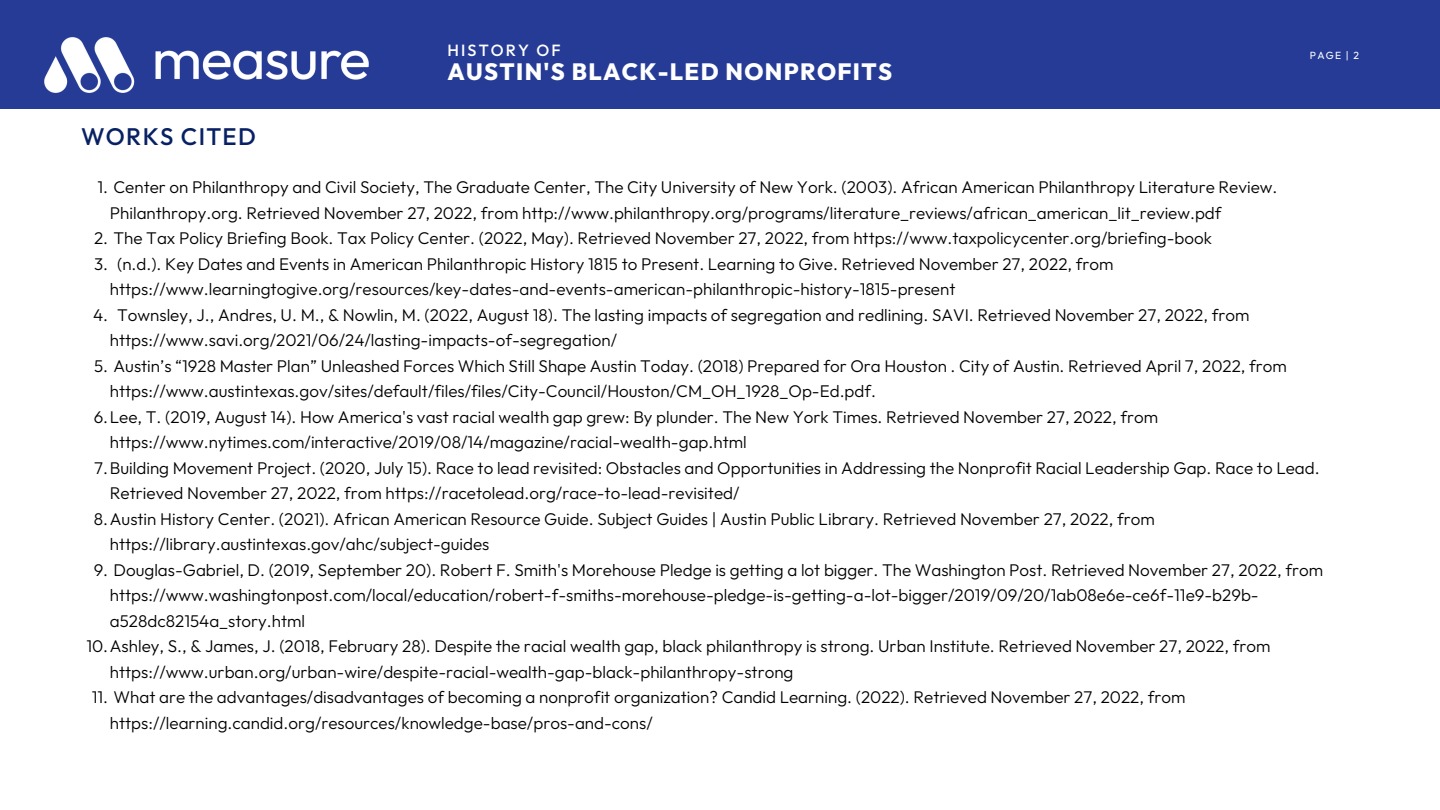
<style>
.page{position:relative;width:1440px;height:810px;background:#fff}
.page>*{position:absolute;margin:0;border:0;box-sizing:border-box;transform-origin:0 0}
.t1{font:500 24px "Outfit";letter-spacing:.055em;color:#082164}
.t2{font:800 23.5px "Outfit";letter-spacing:.055em;color:#fff}
.t3{font:300 17px/25.5px "Outfit";color:#000}
.t4{font:500 16.2px "Outfit";letter-spacing:.13em;color:#fff}
.t5{font:10.4px "Outfit";color:#fff}
</style>
<div class="page">
<div style="left:0;top:0;width:1440px;height:108px;background:#253b96"></div>
<img style="left:22px;top:37px;width:370px;height:72px">
<h1 class="t1" style="left:81px;top:125px;width:176px">WORKS CITED</h1>
<p class="t4" style="left:448px;top:42px;width:115px">HISTORY OF</p>
<p class="t5" style="left:1310px;top:51px;width:51px">PAGE | 2</p>
<h2 class="t2" style="left:448px;top:60px;width:446px">AUSTIN'S BLACK-LED NONPROFITS</h2>
<p class="t3" style="left:110px;top:176px;width:1169px;text-indent:-12px">1. Center on Philanthropy and Civil Society, The Graduate Center, The City University of New York. (2003). African American Philanthropy Literature Review.<br>Philanthropy.org. Retrieved November 27, 2022, from http://www.philanthropy.org/programs/literature_reviews/african_american_lit_review.pdf</p>
<p class="t3" style="left:94px;top:227px;width:1119px">2. The Tax Policy Briefing Book. Tax Policy Center. (2022, May). Retrieved November 27, 2022, from https://www.taxpolicycenter.org/briefing-book</p>
<p class="t3" style="left:117px;top:252px;width:998px">(n.d.). Key Dates and Events in American Philanthropic History 1815 to Present. Learning to Give. Retrieved November 27, 2022, from</p>
<p class="t3" style="left:110px;top:278px;width:847px">https://www.learningtogive.org/resources/key-dates-and-events-american-philanthropic-history-1815-present</p>
<p class="t3" style="left:117px;top:303px;width:1134px">Townsley, J., Andres, U. M., &amp; Nowlin, M. (2022, August 18). The lasting impacts of segregation and redlining. SAVI. Retrieved November 27, 2022, from</p>
<p class="t3" style="left:110px;top:329px;width:509px">https://www.savi.org/2021/06/24/lasting-impacts-of-segregation/</p>
<p class="t3" style="left:94px;top:354px;width:1194px">5. Austin’s “1928 Master Plan” Unleashed Forces Which Still Shape Austin Today. (2018) Prepared for Ora Houston . City of Austin. Retrieved April 7, 2022, from</p>
<p class="t3" style="left:110px;top:380px;width:768px">https://www.austintexas.gov/sites/default/files/files/City-Council/Houston/CM_OH_1928_Op-Ed.pdf.</p>
<p class="t3" style="left:94px;top:405px;width:1066px">6.Lee, T. (2019, August 14). How America's vast racial wealth gap grew: By plunder. The New York Times. Retrieved November 27, 2022, from</p>
<p class="t3" style="left:110px;top:431px;width:638px">https://www.nytimes.com/interactive/2019/08/14/magazine/racial-wealth-gap.html</p>
<p class="t3" style="left:94px;top:456px;width:1227px">7.Building Movement Project. (2020, July 15). Race to lead revisited: Obstacles and Opportunities in Addressing the Nonprofit Racial Leadership Gap. Race to Lead.</p>
<p class="t3" style="left:110px;top:482px;width:631px">Retrieved November 27, 2022, from https://racetolead.org/race-to-lead-revisited/</p>
<p class="t3" style="left:94px;top:507px;width:1063px">8.Austin History Center. (2021). African American Resource Guide. Subject Guides | Austin Public Library. Retrieved November 27, 2022, from</p>
<p class="t3" style="left:110px;top:533px;width:381px">https://library.austintexas.gov/ahc/subject-guides</p>
<p class="t3" style="left:94px;top:558px;width:1231px">9. Douglas-Gabriel, D. (2019, September 20). Robert F. Smith's Morehouse Pledge is getting a lot bigger. The Washington Post. Retrieved November 27, 2022, from</p>
<p class="t3" style="left:110px;top:584px;width:1150px">https://www.washingtonpost.com/local/education/robert-f-smiths-morehouse-pledge-is-getting-a-lot-bigger/2019/09/20/1ab08e6e-ce6f-11e9-b29b-</p>
<p class="t3" style="left:110px;top:609px;width:197px">a528dc82154a_story.html</p>
<p class="t3" style="left:86px;top:635px;width:1186px">10.Ashley, S., &amp; James, J. (2018, February 28). Despite the racial wealth gap, black philanthropy is strong. Urban Institute. Retrieved November 27, 2022, from</p>
<p class="t3" style="left:110px;top:660px;width:685px">https://www.urban.org/urban-wire/despite-racial-wealth-gap-black-philanthropy-strong</p>
<p class="t3" style="left:110px;top:686px;width:1077px;text-indent:-18px">11. What are the advantages/disadvantages of becoming a nonprofit organization? Candid Learning. (2022). Retrieved November 27, 2022, from https://learning.candid.org/resources/knowledge-base/pros-and-cons/</p>
<p class="t3" style="left:94px;top:252px;width:15px">3.</p>
<p class="t3" style="left:93px;top:303px;width:17px">4.</p>
</div>
